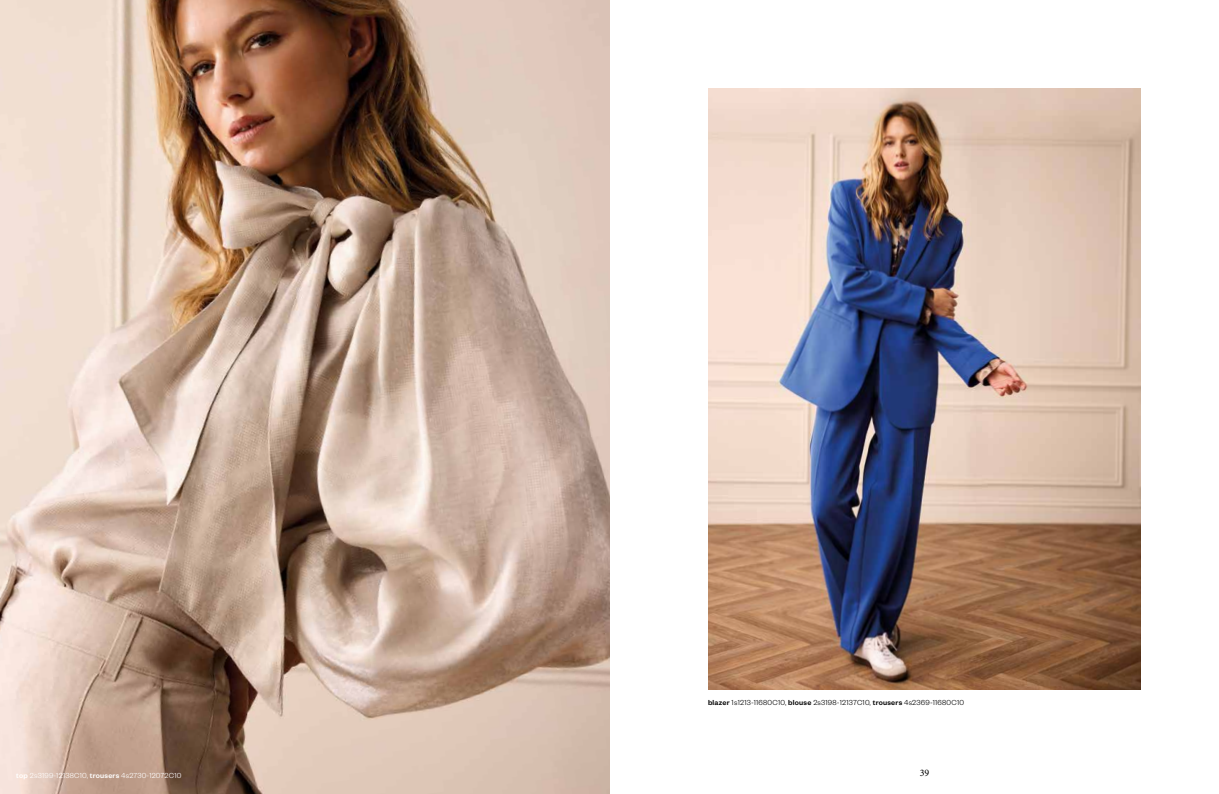
<style>
.page{position:relative;width:1219px;height:794px;background:#fff}
.page>*{position:absolute;margin:0;border:0;box-sizing:border-box;transform-origin:0 0}
.t1{font:10px "Minion Pro";color:#000}
.t2{font:300 8px "Founders Grotesk";letter-spacing:.03em;color:#000}
.t3{font:300 8px "Founders Grotesk";letter-spacing:.03em;color:#fff}
.s1{font-weight:500}
</style>
<div class="page">
<img style="left:0;top:0;width:609px;height:794px">
<img style="left:708px;top:89px;width:432px;height:600px">
<p class="t2" style="left:708px;top:697px;width:258px"><span class="s1">blazer</span> 1s1213-11680C10, <span class="s1">blouse</span> 2s3198-12137C10, <span class="s1">trousers</span> 4s2369-11680C10</p>
<p class="t3" style="left:16px;top:771px;width:167px"><span class="s1">top</span> 2s3199-12138C10, <span class="s1">trousers</span> 4s2730-12072C10</p>
<p class="t1" style="left:920px;top:766px;width:11px">39</p>
</div>
